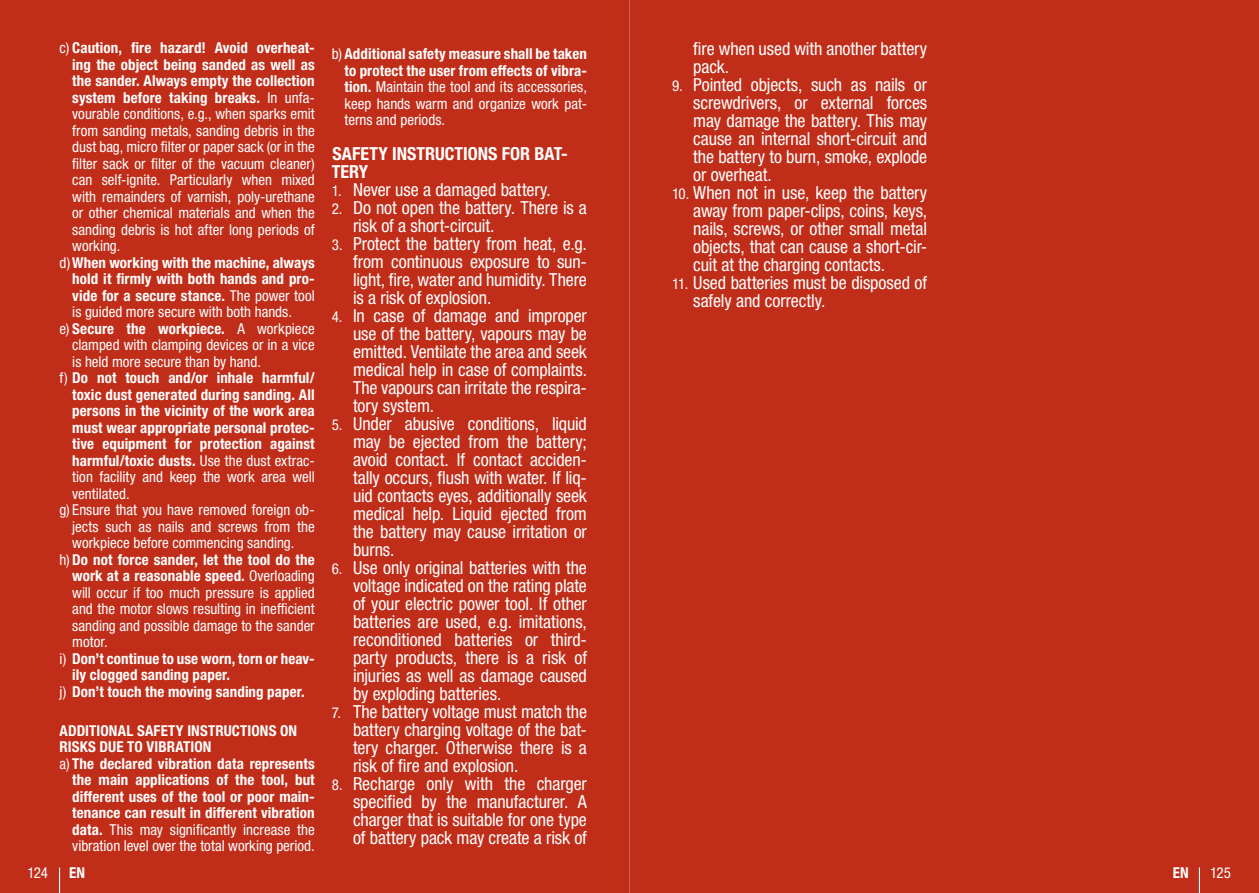
<style>
.page{position:relative;width:1259px;height:893px;background:#fff}
.page>*{position:absolute;margin:0;border:0;box-sizing:border-box;transform-origin:0 0}
.t1{font:condensed 18px/18px "Helvetica Neue LTW1 G";letter-spacing:-.005em;color:#fff;text-align:justify}
.t2{font:700 condensed 18px/18px "Helvetica Neue LTW1 G";color:#fff}
.t3{font:condensed 15px/16.5px "Helvetica Neue LTW1 G";color:#fff;text-align:justify}
.t4{font:700 condensed 15px/16.5px "Helvetica Neue LTW1 G";letter-spacing:.005em;color:#fff;text-align:justify}
.s1{font-weight:700}
.s2{font-weight:400}
.s3{font-size:15px}
</style>
<div class="page">
<div style="left:0;top:0;width:629px;height:893px;background:#c02d19"></div>
<svg style="left:629px;top:0;width:630px;height:893px;background:#c1321f"></svg>
<p class="t3" style="left:72px;top:40px;width:244px;text-indent:-13px">c) <span class="s1">Caution, fire hazard! Avoid overheat&shy;ing the object being sanded as well as the sander. Always empty the collection system before taking breaks.</span> In unfa&shy;vourable conditions, e.g., when sparks emit from sanding metals, sanding debris in the dust bag, micro filter or paper sack (or in the filter sack or filter of the vacuum cleaner) can self-ignite. Particularly when mixed with remainders of varnish, poly-urethane or other chemical materials and when the sanding debris is hot after long periods of working.</p>
<p class="t4" style="left:72px;top:254px;width:244px;text-indent:-13px"><span class="s2">d)</span>When working with the machine, always hold it firmly with both hands and pro&shy;vide for a secure stance. <span class="s2">The power tool is guided more secure with both hands.</span></p>
<p class="t3" style="left:72px;top:320px;width:244px;text-indent:-13px">e) <span class="s1">Secure the workpiece.</span> A workpiece clamped with clamping devices or in a vice is held more secure than by hand.</p>
<p class="t4" style="left:72px;top:370px;width:244px;text-indent:-13px"><span class="s2">f)</span> Do not touch and/or inhale harmful/ toxic dust generated during sanding. All persons in the vicinity of the work area must wear appropriate personal protec&shy;tive equipment for protection against harmful/toxic dusts. <span class="s2">Use the dust extrac&shy;tion facility and keep the work area well ventilated.</span></p>
<p class="t3" style="left:72px;top:502px;width:244px;text-indent:-13px">g) Ensure that you have removed foreign ob&shy;jects such as nails and screws from the workpiece before commencing sanding.</p>
<p class="t3" style="left:72px;top:551px;width:244px;text-indent:-13px">h) <span class="s1">Do not force sander, let the tool do the work at a reasonable speed.</span> Overloading will occur if too much pressure is applied and the motor slows resulting in inefficient sanding and possible damage to the sander motor.</p>
<p class="t4" style="left:72px;top:650px;width:244px;text-indent:-13px"><span class="s2">i)</span> Don’t continue to use worn, torn or heav&shy;ily clogged sanding paper.</p>
<p class="t4" style="left:60px;top:683px;width:247px"><span class="s2">j)</span> Don’t touch the moving sanding paper.</p>
<p class="t4" style="left:60px;top:722px;width:239px">ADDITIONAL SAFETY INSTRUCTIONS ON<br>RISKS DUE TO VIBRATION</p>
<p class="t4" style="left:72px;top:755px;width:244px;text-indent:-13px"><span class="s2">a)</span> The declared vibration data represents the main applications of the tool, but different uses of the tool or poor main&shy;tenance can result in different vibration data. <span class="s2">This may significantly increase the vibration level over the total working period.</span></p>
<p class="t3" style="left:344px;top:46px;width:244px;text-indent:-13px">b) <span class="s1">Additional safety measure shall be taken to protect the user from effects of vibra&shy;tion.</span> Maintain the tool and its accessories, keep hands warm and organize work pat&shy;terns and periods.</p>
<p class="t2" style="left:332px;top:145px;width:237px">SAFETY INSTRUCTIONS FOR BAT-<br>TERY</p>
<p class="t1" style="left:332px;top:181px;width:220px"><span class="s3">1.</span> Never use a damaged battery.</p>
<p class="t1" style="left:353px;top:199px;width:235px;text-indent:-21px"><span class="s3">2.</span> Do not open the battery. There is a risk of a short-circuit.</p>
<p class="t1" style="left:353px;top:235px;width:235px;text-indent:-21px"><span class="s3">3.</span> Protect the battery from heat, e.g. from continuous exposure to sun&shy;light, fire, water and humidity. There is a risk of explosion.</p>
<p class="t1" style="left:353px;top:307px;width:235px;text-indent:-21px"><span class="s3">4.</span> In case of damage and improper use of the battery, vapours may be emitted. Ventilate the area and seek medical help in case of complaints.<br>The vapours can irritate the respira&shy;tory system.</p>
<p class="t1" style="left:353px;top:415px;width:235px;text-indent:-21px"><span class="s3">5.</span> Under abusive conditions, liquid may be ejected from the battery; avoid contact. If contact acciden&shy;tally occurs, flush with water. If liq&shy;uid contacts eyes, additionally seek medical help. Liquid ejected from the battery may cause irritation or burns.</p>
<p class="t1" style="left:353px;top:559px;width:235px;text-indent:-21px"><span class="s3">6.</span> Use only original batteries with the voltage indicated on the rating plate of your electric power tool. If other batteries are used, e.g. imitations, reconditioned batteries or third&shy;party products, there is a risk of injuries as well as damage caused by exploding batteries.</p>
<p class="t1" style="left:353px;top:703px;width:235px;text-indent:-21px"><span class="s3">7.</span> The battery voltage must match the battery charging voltage of the bat&shy;tery charger. Otherwise there is a risk of fire and explosion.</p>
<p class="t1" style="left:353px;top:775px;width:235px;text-indent:-21px"><span class="s3">8.</span> Recharge only with the charger specified by the manufacturer. A charger that is suitable for one type of battery pack may create a risk of</p>
<p class="t1" style="left:693px;top:40px;width:235px">fire when used with another battery pack.</p>
<p class="t1" style="left:693px;top:76px;width:235px;text-indent:-21px"><span class="s3">9.</span> Pointed objects, such as nails or screwdrivers, or external forces may damage the battery. This may cause an internal short-circuit and the battery to burn, smoke, explode or overheat.</p>
<p class="t1" style="left:693px;top:184px;width:235px;text-indent:-21px"><span class="s3">10.</span> When not in use, keep the battery away from paper-clips, coins, keys, nails, screws, or other small metal objects, that can cause a short-cir&shy;cuit at the charging contacts.</p>
<p class="t1" style="left:693px;top:274px;width:235px;text-indent:-21px"><span class="s3">11.</span> Used batteries must be disposed of safely and correctly.</p>
<p class="t3" style="left:28px;top:865px;width:22px">124</p>
<p class="t4" style="left:69px;top:865px;width:17px">EN</p>
<p class="t4" style="left:1172px;top:865px;width:17px">EN</p>
<p class="t3" style="left:1210px;top:865px;width:22px">125</p>
</div>
